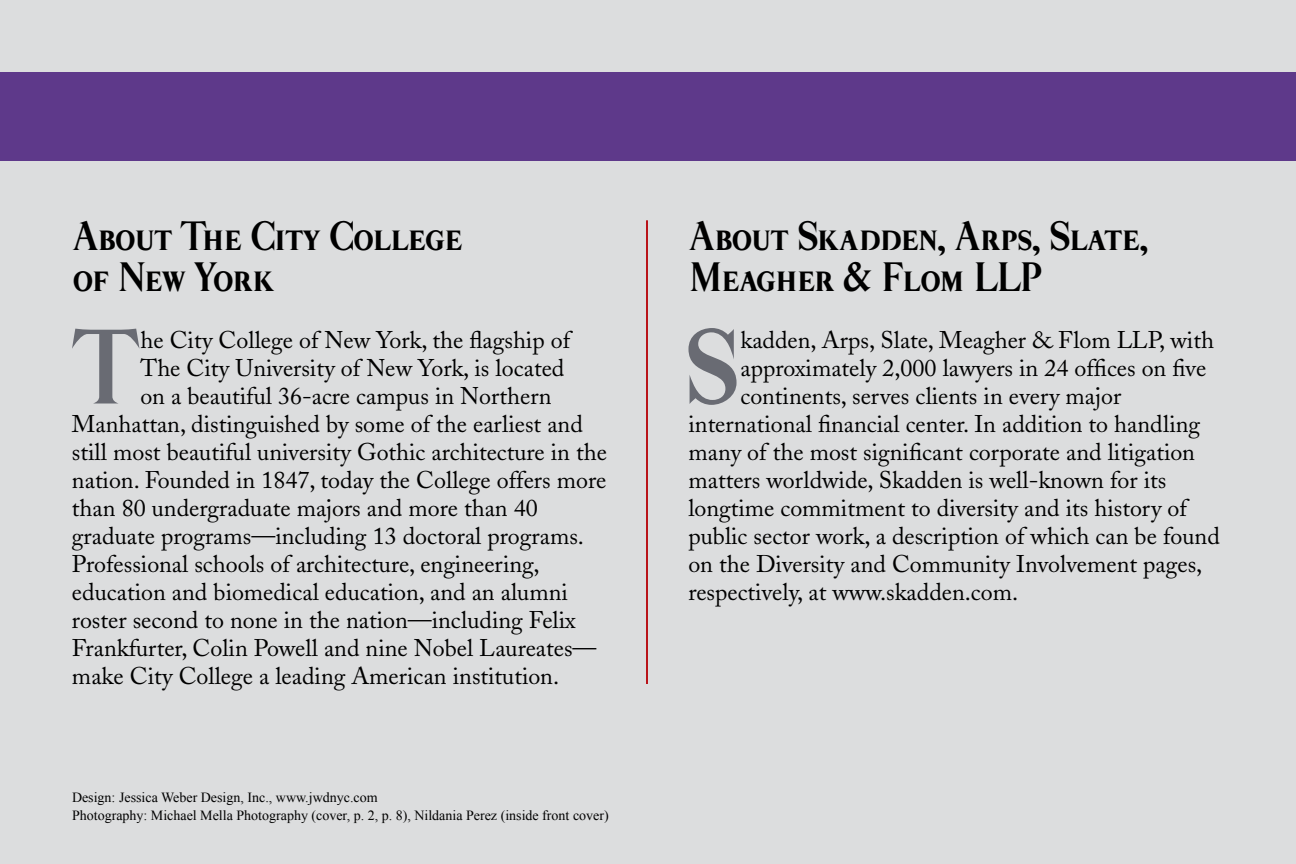
<style>
.page{position:relative;width:1296px;height:864px;background:#dcddde}
.page>*{position:absolute;margin:0;border:0;box-sizing:border-box;transform-origin:0 0}
.t1{font:700 98.2px "City Roman";color:#696b73}
.t2{font:700 38px/42px "City Roman Small Caps";letter-spacing:-.065em;color:#000}
.t3{font:24px "Adobe Caslon";color:#000}
.t4{font:14px/18px "Times New Roman";color:#000}
</style>
<div class="page">
<div style="left:0;top:72px;width:1296px;height:89px;background:#5e398a"></div>
<hr style="left:646px;top:220px;width:2px;height:464px;background:#b91319">
<h2 class="t2" style="left:72px;top:216px;width:393px">About The City College of New York</h2>
<h1 class="t1" style="left:71px;top:319px;width:71px">T</h1>
<p class="t3" style="left:140px;top:325px;width:431px">he City College of New York, the flagship of</p>
<p class="t3" style="left:140px;top:353px;width:425px">The City University of New York, is located</p>
<p class="t3" style="left:140px;top:381px;width:412px">on a beautiful 36-acre campus in Northern</p>
<p class="t3" style="left:72px;top:409px;width:512px">Manhattan, distinguished by some of the earliest and</p>
<p class="t3" style="left:72px;top:437px;width:537px">still most beautiful university Gothic architecture in the</p>
<p class="t3" style="left:72px;top:465px;width:536px">nation. Founded in 1847, today the College offers more</p>
<p class="t3" style="left:72px;top:493px;width:467px">than 80 undergraduate majors and more than 40</p>
<p class="t3" style="left:72px;top:521px;width:514px">graduate programs—including 13 doctoral programs.</p>
<p class="t3" style="left:72px;top:549px;width:469px">Professional schools of architecture, engineering,</p>
<p class="t3" style="left:72px;top:577px;width:497px">education and biomedical education, and an alumni</p>
<p class="t3" style="left:72px;top:605px;width:505px">roster second to none in the nation—including Felix</p>
<p class="t3" style="left:72px;top:633px;width:526px">Frankfurter, Colin Powell and nine Nobel Laureates—</p>
<p class="t3" style="left:72px;top:661px;width:489px">make City College a leading American institution.</p>
<p class="t4" style="left:72px;top:788px;width:538px">Design: Jessica Weber Design, Inc., www.jwdnyc.com<br>Photography: Michael Mella Photography (cover, p. 2, p. 8), Nildania Perez (inside front cover)</p>
<h2 class="t2" style="left:688px;top:216px;width:462px">About Skadden, Arps, Slate,<br>Meagher &amp; Flom LLP</h2>
<h1 class="t1" style="left:683px;top:319px;width:59px">S</h1>
<p class="t3" style="left:740px;top:325px;width:475px">kadden, Arps, Slate, Meagher &amp; Flom LLP, with</p>
<p class="t3" style="left:740px;top:353px;width:467px">approximately 2,000 lawyers in 24 offices on five</p>
<p class="t3" style="left:740px;top:381px;width:382px">continents, serves clients in every major</p>
<p class="t3" style="left:688px;top:409px;width:513px">international financial center. In addition to handling</p>
<p class="t3" style="left:688px;top:437px;width:508px">many of the most significant corporate and litigation</p>
<p class="t3" style="left:688px;top:465px;width:479px">matters worldwide, Skadden is well-known for its</p>
<p class="t3" style="left:688px;top:493px;width:500px">longtime commitment to diversity and its history of</p>
<p class="t3" style="left:688px;top:521px;width:533px">public sector work, a description of which can be found</p>
<p class="t3" style="left:688px;top:549px;width:515px">on the Diversity and Community Involvement pages,</p>
<p class="t3" style="left:688px;top:577px;width:331px">respectively, at www.skadden.com.</p>
</div>
